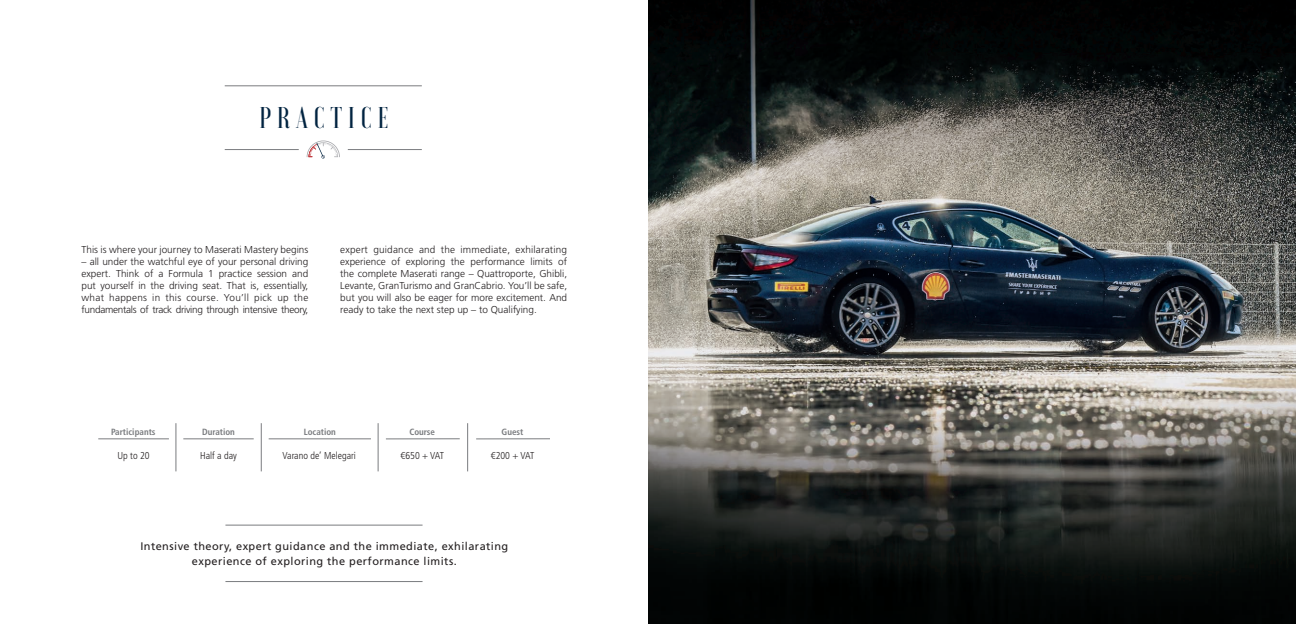
<style>
.page{position:relative;width:1296px;height:624px;background:#fff}
.page>*{position:absolute;margin:0;border:0;box-sizing:border-box;transform-origin:0 0}
.t1{font:500 30px "Voga";letter-spacing:.2em;color:#002340}
.t2{font:11px/15px "Frutiger LT Std";letter-spacing:.04em;color:#231f20;text-align:center}
.t3{font:300 10px/12px "Frutiger LT Std";color:#231f20;text-align:justify}
.t4{font:300 condensed 10px "Frutiger LT Std";color:#231f20}
.t5{font:700 condensed 9px "Frutiger LT Std";color:#7a7c7f}
</style>
<div class="page">
<img style="left:648px;top:0;width:647px;height:624px">
<hr style="left:225px;top:525px;width:197px;height:1px;background:#7a7c7f">
<hr style="left:225px;top:581px;width:197px;height:1px;background:#7a7c7f">
<hr style="left:225px;top:86px;width:197px;height:1px;background:#7a7c7f">
<hr style="left:225px;top:149px;width:74px;height:1px;background:#7a7c7f">
<hr style="left:348px;top:149px;width:74px;height:1px;background:#7a7c7f">
<svg style="left:307px;top:140px;width:33px;height:19px"></svg>
<hr style="left:176px;top:423px;width:1px;height:48px;background:#7a7c7f">
<hr style="left:261px;top:423px;width:1px;height:48px;background:#7a7c7f">
<hr style="left:98px;top:438px;width:71px;height:1px;background:#7a7c7f">
<hr style="left:183px;top:438px;width:71px;height:1px;background:#7a7c7f">
<hr style="left:269px;top:438px;width:102px;height:1px;background:#7a7c7f">
<hr style="left:467px;top:423px;width:1px;height:48px;background:#7a7c7f">
<hr style="left:386px;top:438px;width:74px;height:1px;background:#7a7c7f">
<hr style="left:378px;top:423px;width:1px;height:48px;background:#7a7c7f">
<hr style="left:476px;top:438px;width:74px;height:1px;background:#7a7c7f">
<h1 class="t1" style="left:259px;top:101px;width:130px">PRACTICE</h1>
<p class="t3" style="left:81px;top:244px;width:228px">This is where your journey to Maserati Mastery begins</p>
<p class="t3" style="left:81px;top:256px;width:228px">– all under the watchful eye of your personal driving expert. Think of a Formula 1 practice session and put yourself in the driving seat. That is, essentially, what happens in this course. You’ll pick up the fundamentals of track driving through intensive theory,</p>
<p class="t3" style="left:340px;top:244px;width:228px">expert guidance and the immediate, exhilarating experience of exploring the performance limits of the complete Maserati range – Quattroporte, Ghibli, Levante, GranTurismo and GranCabrio. You’ll be safe, but you will also be eager for more excitement. And ready to take the next step up – to Qualifying.</p>
<p class="t5" style="left:111px;top:426px;width:46px">Participants</p>
<p class="t4" style="left:117px;top:450px;width:34px">Up to 20</p>
<p class="t5" style="left:202px;top:426px;width:34px">Duration</p>
<p class="t4" style="left:200px;top:450px;width:38px">Half a day</p>
<p class="t5" style="left:304px;top:426px;width:34px">Location</p>
<p class="t4" style="left:282px;top:450px;width:75px">Varano de’ Melegari</p>
<p class="t5" style="left:409px;top:426px;width:27px">Course</p>
<p class="t4" style="left:400px;top:450px;width:45px">€650 + VAT</p>
<p class="t5" style="left:501px;top:426px;width:23px">Guest</p>
<p class="t4" style="left:491px;top:450px;width:45px">€200 + VAT</p>
<p class="t2" style="left:140px;top:538px;width:369px">Intensive theory, expert guidance and the immediate, exhilarating experience of exploring the performance limits.</p>
</div>
